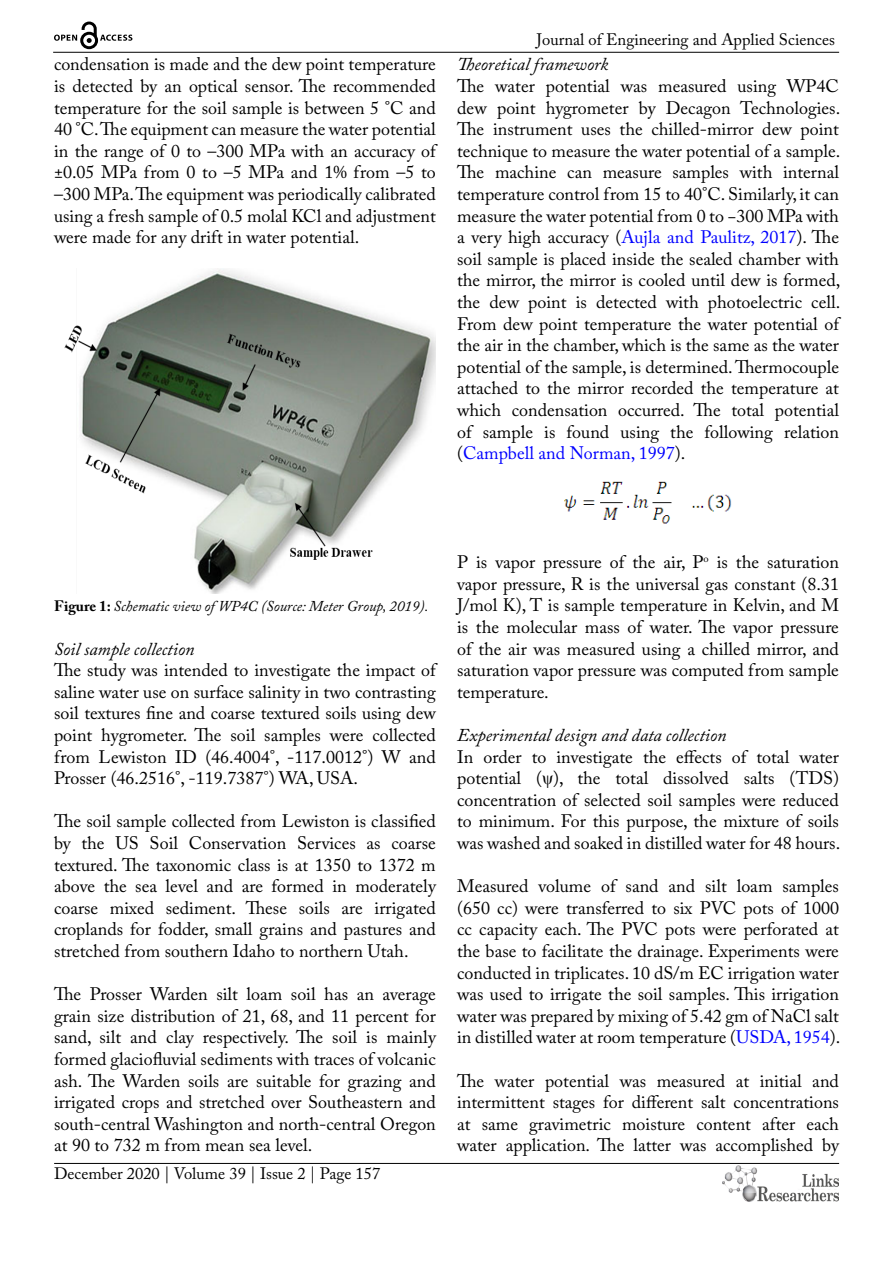
<style>
.page{position:relative;width:893px;height:1263px;background:#fff}
.page>*{position:absolute;margin:0;border:0;box-sizing:border-box;transform-origin:0 0}
.t1{font:18px/21.6px "Adobe Caslon Pro";color:#000;text-align:justify}
.t2{font:italic 18px "Adobe Caslon Pro";color:#000}
.t3{font:16.5px "Adobe Caslon Pro";color:#000}
.t4{font:italic 15px "Adobe Caslon Pro";color:#000}
.s1{color:#00f}
.s2{font-weight:700;font-style:normal}
.s3{font-family:"Times New Roman"}
</style>
<div class="page">
<hr style="left:53px;top:52px;width:786px;height:1px;background:#000">
<hr style="left:54px;top:1163px;width:785px;height:1px;background:#000">
<img style="left:722px;top:1166px;width:117px;height:36px">
<svg style="left:54px;top:22px;width:78px;height:27px"></svg>
<img style="left:64px;top:268px;width:372px;height:325px">
<img style="left:564px;top:481px;width:168px;height:43px">
<p class="t1" style="left:54px;top:53px;width:383px">condensation is made and the dew point temperature is detected by an optical sensor. The recommended temperature for the soil sample is between 5 °C and 40 °C. The equipment can measure the water potential in the range of 0 to –300 MPa with an accuracy of ±0.05 MPa from 0 to –5 MPa and 1% from –5 to –300 MPa. The equipment was periodically calibrated using a fresh sample of 0.5 molal KCl and adjustment were made for any drift in water potential.</p>
<p class="t3" style="left:537px;top:30px;width:300px">Journal of Engineering and Applied Sciences</p>
<p class="t2" style="left:457px;top:54px;width:153px">Theoretical framework</p>
<p class="t1" style="left:457px;top:75px;width:385px">The water potential was measured using WP4C dew point hygrometer by Decagon Technologies.<br>The instrument uses the chilled-mirror dew point technique to measure the water potential of a sample.<br>The machine can measure samples with internal temperature control from 15 to 40°C. Similarly, it can measure the water potential from 0 to −300 MPa with a very high accuracy (<span class="s1">Aujla and Paulitz, 2017</span>). The soil sample is placed inside the sealed chamber with the mirror, the mirror is cooled until dew is formed, the dew point is detected with photoelectric cell.<br>From dew point temperature the water potential of the air in the chamber, which is the same as the water potential of the sample, is determined. Thermocouple attached to the mirror recorded the temperature at which condensation occurred. The total potential of sample is found using the following relation (<span class="s1">Campbell and Norman, 1997</span>).</p>
<p class="t4" style="left:54px;top:597px;width:376px"><span class="s2">Figure 1:</span> Schematic view of WP4C (Source: Meter Group, 2019).</p>
<p class="t2" style="left:54px;top:638px;width:142px">Soil sample collection</p>
<p class="t1" style="left:54px;top:659px;width:383px">The study was intended to investigate the impact of saline water use on surface salinity in two contrasting soil textures fine and coarse textured soils using dew point hygrometer. The soil samples were collected from Lewiston ID (46.4004°, -117.0012°) W and Prosser (46.2516°, -119.7387°) WA, USA.</p>
<p class="t1" style="left:54px;top:810px;width:383px">The soil sample collected from Lewiston is classified by the US Soil Conservation Services as coarse textured. The taxonomic class is at 1350 to 1372 m above the sea level and are formed in moderately coarse mixed sediment. These soils are irrigated croplands for fodder, small grains and pastures and stretched from southern Idaho to northern Utah.</p>
<p class="t1" style="left:54px;top:983px;width:383px">The Prosser Warden silt loam soil has an average grain size distribution of 21, 68, and 11 percent for sand, silt and clay respectively. The soil is mainly formed glaciofluvial sediments with traces of volcanic ash. The Warden soils are suitable for grazing and irrigated crops and stretched over Southeastern and south-central Washington and north-central Oregon at 90 to 732 m from mean sea level.</p>
<p class="t3" style="left:54px;top:1164px;width:328px">December 2020 | Volume 39 | Issue 2 | Page 157</p>
<p class="t1" style="left:457px;top:551px;width:383px">P is vapor pressure of the air, P<sup>o</sup> is the saturation vapor pressure, R is the universal gas constant (8.31<br>J/mol K), T is sample temperature in Kelvin, and M is the molecular mass of water. The vapor pressure of the air was measured using a chilled mirror, and saturation vapor pressure was computed from sample temperature.</p>
<p class="t2" style="left:457px;top:724px;width:271px">Experimental design and data collection</p>
<p class="t1" style="left:457px;top:746px;width:385px">In order to investigate the effects of total water potential (<span class="s3">ψ</span>), the total dissolved salts (TDS) concentration of selected soil samples were reduced to minimum. For this purpose, the mixture of soils was washed and soaked in distilled water for 48 hours.</p>
<p class="t1" style="left:457px;top:875px;width:385px">Measured volume of sand and silt loam samples (650 cc) were transferred to six PVC pots of 1000 cc capacity each. The PVC pots were perforated at the base to facilitate the drainage. Experiments were conducted in triplicates. 10 dS/m EC irrigation water was used to irrigate the soil samples. This irrigation water was prepared by mixing of 5.42 gm of NaCl salt in distilled water at room temperature (<span class="s1">USDA, 1954</span>).</p>
<p class="t1" style="left:457px;top:1070px;width:383px">The water potential was measured at initial and intermittent stages for different salt concentrations at same gravimetric moisture content after each water application. The latter was accomplished by</p>
</div>
